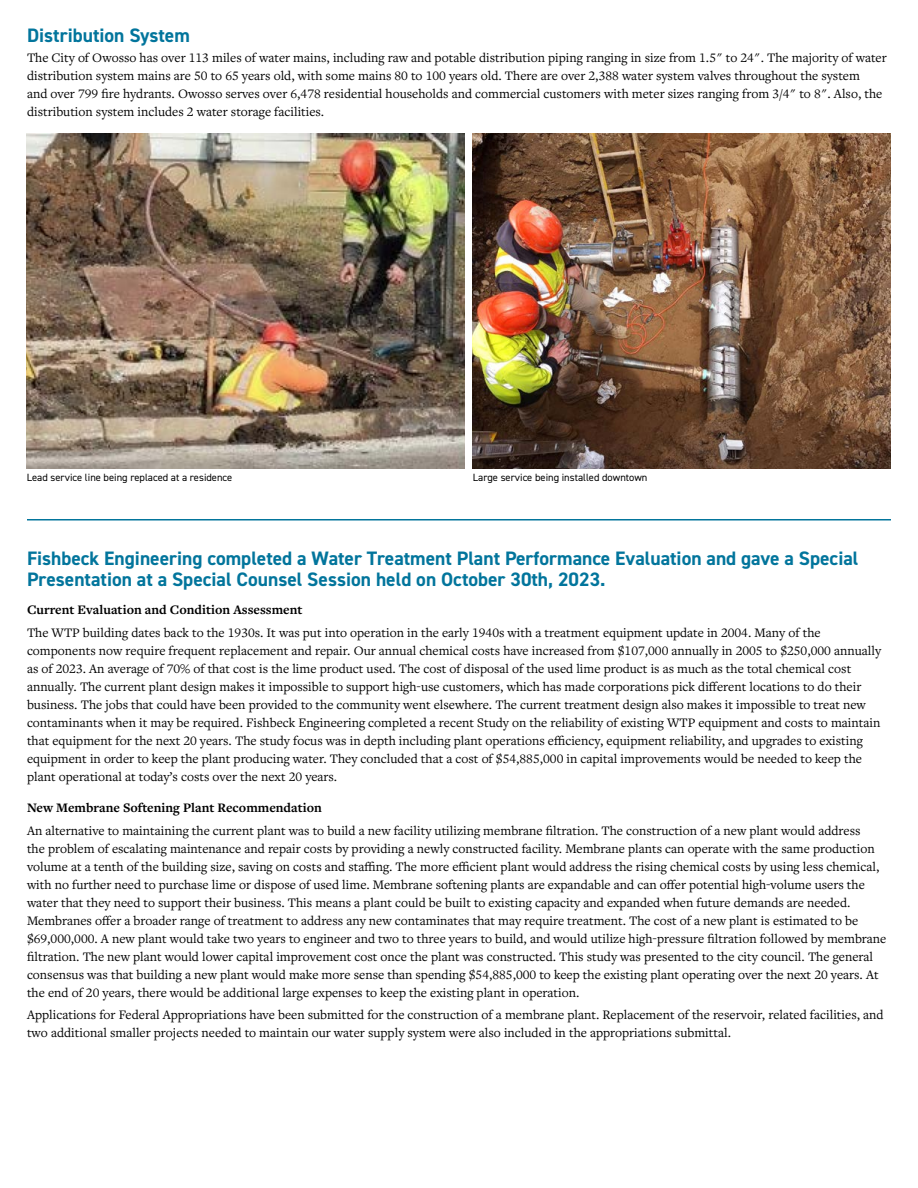
<style>
.page{position:relative;width:918px;height:1188px;background:#fff}
.page>*{position:absolute;margin:0;border:0;box-sizing:border-box;transform-origin:0 0}
.t1{font:700 19.5px/21px "DIN2014";color:#02759c}
.t2{font:13.5px/18px "Freight Text Pro";color:#000}
.t3{font:700 13.5px "Freight Text Pro";color:#000}
.t4{font:10.5px "DIN2014";color:#000}
</style>
<div class="page">
<img style="left:27px;top:134px;width:437px;height:334px">
<img style="left:473px;top:134px;width:418px;height:334px">
<hr style="left:27px;top:519px;width:864px;height:1px;background:#02759c">
<h1 class="t1" style="left:27px;top:25px;width:164px">Distribution System</h1>
<p class="t2" style="left:27px;top:48px;width:861px">The City of Owosso has over 113 miles of water mains, including raw and potable distribution piping ranging in size from 1.5" to 24". The majority of water distribution system mains are 50 to 65 years old, with some mains 80 to 100 years old. There are over 2,388 water system valves throughout the system<br>and over 799 fire hydrants. Owosso serves over 6,478 residential households and commercial customers with meter sizes ranging from 3/4" to 8". Also, the distribution system includes 2 water storage facilities.</p>
<p class="t4" style="left:27px;top:471px;width:207px">Lead service line being replaced at a residence</p>
<p class="t4" style="left:473px;top:471px;width:176px">Large service being installed downtown</p>
<h1 class="t1" style="left:27px;top:547px;width:833px">Fishbeck Engineering completed a Water Treatment Plant Performance Evaluation and gave a Special<br>Presentation at a Special Counsel Session held on October 30th, 2023.</h1>
<p class="t3" style="left:27px;top:601px;width:277px">Current Evaluation and Condition Assessment</p>
<p class="t2" style="left:27px;top:623px;width:856px">The WTP building dates back to the 1930s. It was put into operation in the early 1940s with a treatment equipment update in 2004. Many of the components now require frequent replacement and repair. Our annual chemical costs have increased from $107,000 annually in 2005 to $250,000 annually as of 2023. An average of 70% of that cost is the lime product used. The cost of disposal of the used lime product is as much as the total chemical cost annually. The current plant design makes it impossible to support high-use customers, which has made corporations pick different locations to do their business. The jobs that could have been provided to the community went elsewhere. The current treatment design also makes it impossible to treat new contaminants when it may be required. Fishbeck Engineering completed a recent Study on the reliability of existing WTP equipment and costs to maintain that equipment for the next 20 years. The study focus was in depth including plant operations efficiency, equipment reliability, and upgrades to existing equipment in order to keep the plant producing water. They concluded that a cost of $54,885,000 in capital improvements would be needed to keep the plant operational at today’s costs over the next 20 years.</p>
<p class="t3" style="left:27px;top:799px;width:296px">New Membrane Softening Plant Recommendation</p>
<p class="t2" style="left:27px;top:821px;width:861px">An alternative to maintaining the current plant was to build a new facility utilizing membrane filtration. The construction of a new plant would address<br>the problem of escalating maintenance and repair costs by providing a newly constructed facility. Membrane plants can operate with the same production volume at a tenth of the building size, saving on costs and staffing. The more efficient plant would address the rising chemical costs by using less chemical, with no further need to purchase lime or dispose of used lime. Membrane softening plants are expandable and can offer potential high-volume users the water that they need to support their business. This means a plant could be built to existing capacity and expanded when future demands are needed.<br>Membranes offer a broader range of treatment to address any new contaminates that may require treatment. The cost of a new plant is estimated to be $69,000,000. A new plant would take two years to engineer and two to three years to build, and would utilize high-pressure filtration followed by membrane filtration. The new plant would lower capital improvement cost once the plant was constructed. This study was presented to the city council. The general consensus was that building a new plant would make more sense than spending $54,885,000 to keep the existing plant operating over the next 20 years. At the end of 20 years, there would be additional large expenses to keep the existing plant in operation.</p>
<p class="t2" style="left:27px;top:1005px;width:858px">Applications for Federal Appropriations have been submitted for the construction of a membrane plant. Replacement of the reservoir, related facilities, and two additional smaller projects needed to maintain our water supply system were also included in the appropriations submittal.</p>
</div>
